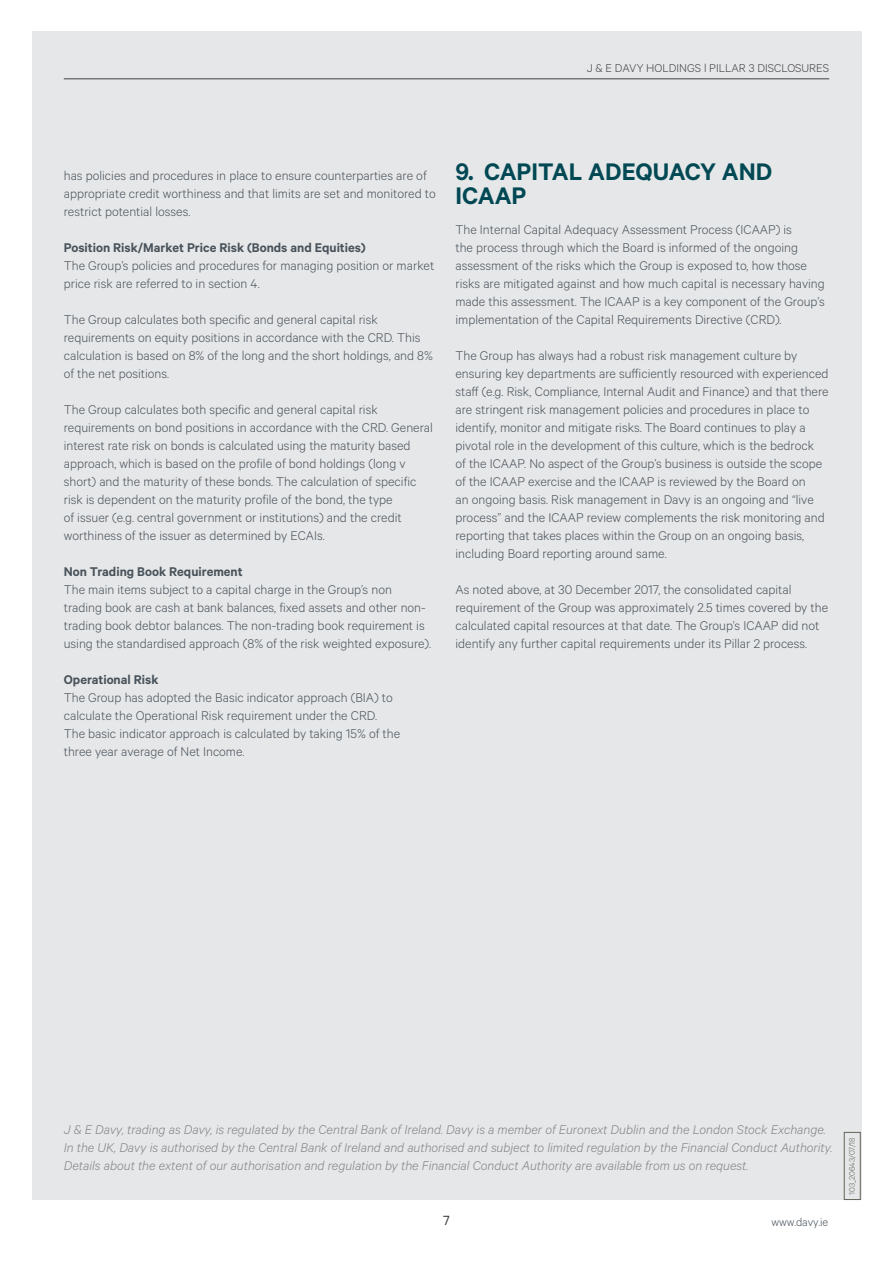
<style>
.page{position:relative;width:893px;height:1263px;background:#fff}
.page>*{position:absolute;margin:0;border:0;box-sizing:border-box;transform-origin:0 0}
.t1{font:600 27px/24px "Calibre";color:#004854}
.t2{font:15px "Calibre";color:#414042}
.t3{font:300 14.25px/18px "Calibre";color:#48525a}
.t4{font:italic 300 14.25px/18px "Calibre";color:#808285}
.t5{font:600 14.25px "Calibre";color:#48525a}
.t6{font:300 12.75px "Calibre";color:#414042}
.t7{font:300 12.75px "Calibre";color:#48525a}
.t8{font:300 9px "Calibre";color:#636359}
</style>
<div class="page">
<div style="left:32px;top:32px;width:829px;height:1168px;background:#e6e7e8"></div>
<hr style="left:64px;top:78px;width:765px;height:1px;background:#414042">
<div style="left:844px;top:1132px;width:17px;height:68px;border:1px solid #636359"></div>
<p class="t6" style="left:587px;top:61px;width:244px">J &amp; E DAVY HOLDINGS l PILLAR 3 DISCLOSURES</p>
<p class="t3" style="left:64px;top:166px;width:373px">has policies and procedures in place to ensure counterparties are of appropriate credit worthiness and that limits are set and monitored to restrict potential losses.</p>
<p class="t5" style="left:64px;top:239px;width:303px">Position Risk/Market Price Risk (Bonds and Equities)</p>
<p class="t3" style="left:64px;top:256px;width:372px">The Group’s policies and procedures for managing position or market price risk are referred to in section 4.</p>
<p class="t3" style="left:64px;top:310px;width:371px">The Group calculates both specific and general capital risk requirements on equity positions in accordance with the CRD. This calculation is based on 8% of the long and the short holdings, and 8% of the net positions.</p>
<p class="t3" style="left:64px;top:400px;width:371px">The Group calculates both specific and general capital risk requirements on bond positions in accordance with the CRD. General interest rate risk on bonds is calculated using the maturity based approach, which is based on the profile of bond holdings (long v short) and the maturity of these bonds. The calculation of specific risk is dependent on the maturity profile of the bond, the type<br>of issuer (e.g. central government or institutions) and the credit worthiness of the issuer as determined by ECAIs.</p>
<p class="t5" style="left:64px;top:563px;width:180px">Non Trading Book Requirement</p>
<p class="t3" style="left:64px;top:580px;width:369px">The main items subject to a capital charge in the Group’s non trading book are cash at bank balances, fixed assets and other non&shy;trading book debtor balances. The non-trading book requirement is using the standardised approach (8% of the risk weighted exposure).</p>
<p class="t5" style="left:64px;top:671px;width:96px">Operational Risk</p>
<p class="t3" style="left:64px;top:688px;width:338px">The Group has adopted the Basic indicator approach (BIA) to calculate the Operational Risk requirement under the CRD.<br>The basic indicator approach is calculated by taking 15% of the three year average of Net Income.</p>
<h1 class="t1" style="left:455px;top:159px;width:318px">9. CAPITAL ADEQUACY AND<br>ICAAP</h1>
<p class="t3" style="left:455px;top:220px;width:371px">The Internal Capital Adequacy Assessment Process (ICAAP) is<br>the process through which the Board is informed of the ongoing assessment of the risks which the Group is exposed to, how those risks are mitigated against and how much capital is necessary having made this assessment. The ICAAP is a key component of the Group’s implementation of the Capital Requirements Directive (CRD).</p>
<p class="t3" style="left:455px;top:346px;width:375px">The Group has always had a robust risk management culture by ensuring key departments are sufficiently resourced with experienced staff (e.g. Risk, Compliance, Internal Audit and Finance) and that there are stringent risk management policies and procedures in place to identify, monitor and mitigate risks. The Board continues to play a pivotal role in the development of this culture, which is the bedrock<br>of the ICAAP. No aspect of the Group’s business is outside the scope of the ICAAP exercise and the ICAAP is reviewed by the Board on<br>an ongoing basis. Risk management in Davy is an ongoing and “live process” and the ICAAP review complements the risk monitoring and reporting that takes places within the Group on an ongoing basis, including Board reporting around same.</p>
<p class="t3" style="left:455px;top:580px;width:374px">As noted above, at 30 December 2017, the consolidated capital requirement of the Group was approximately 2.5 times covered by the calculated capital resources at that date. The Group’s ICAAP did not identify any further capital requirements under its Pillar 2 process.</p>
<p class="t4" style="left:64px;top:1120px;width:770px">J &amp; E Davy, trading as Davy, is regulated by the Central Bank of Ireland. Davy is a member of Euronext Dublin and the London Stock Exchange.<br>In the UK, Davy is authorised by the Central Bank of Ireland and authorised and subject to limited regulation by the Financial Conduct Authority.<br>Details about the extent of our authorisation and regulation by the Financial Conduct Authority are available from us on request.</p>
<p class="t2" style="left:443px;top:1211px;width:8px">7</p>
<p class="t7" style="left:771px;top:1214px;width:58px">www.davy.ie</p>
<p class="t8" style="left:847px;top:1195px;width:59px;rotate:-90deg">103_20643/07/18</p>
</div>
